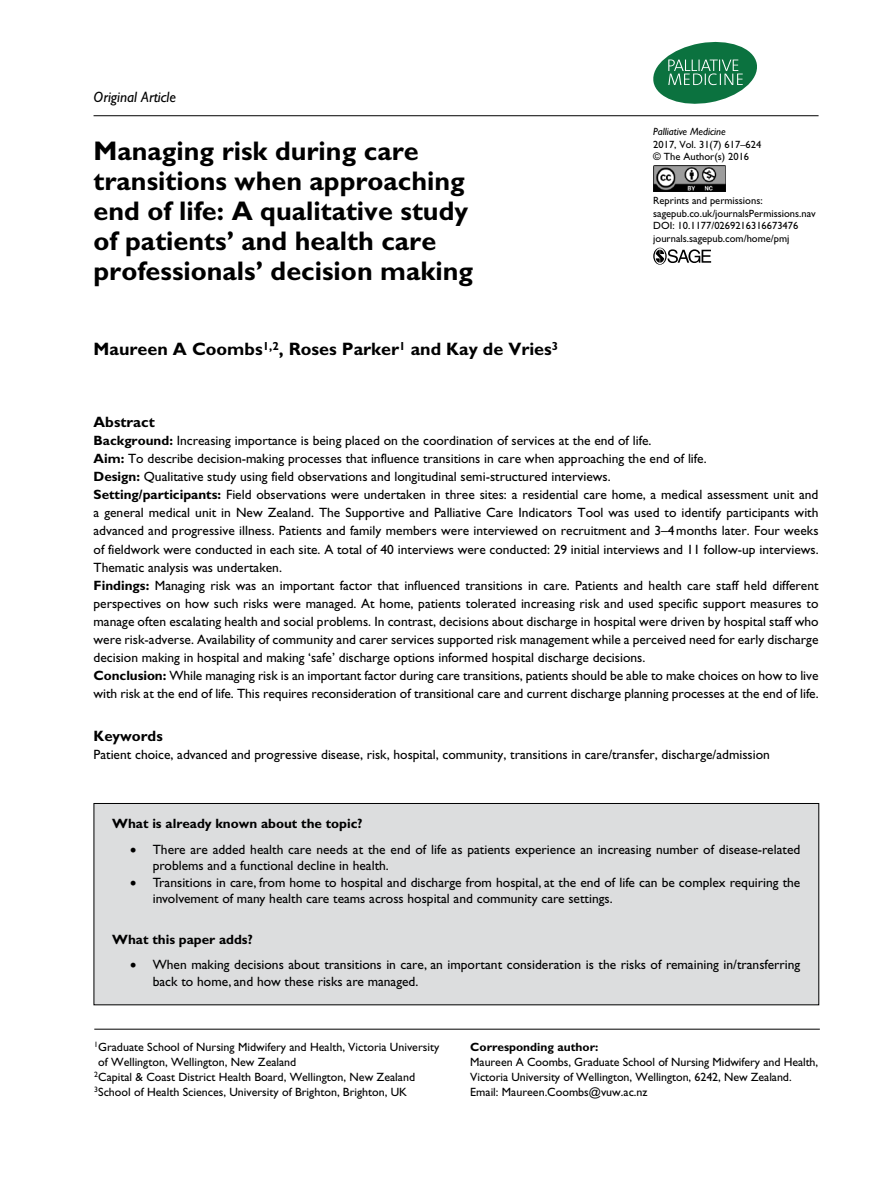
<style>
.page{position:relative;width:893px;height:1191px;background:#fff}
.page>*{position:absolute;margin:0;border:0;box-sizing:border-box;transform-origin:0 0}
.t1{font:700 27px/30px "Gill Sans Std";color:#000}
.t2{font:700 18px "Gill Sans Std";color:#000}
.t3{font:700 15px "Gill Sans Std";color:#000}
.t4{font:italic 15px "Gill Sans Std";color:#000}
.t5{font:13.5px/18px "Gill Sans Std";color:#000}
.t6{font:700 13.5px "Gill Sans Std";color:#000}
.t7{font:12px/15px "Gill Sans Std";color:#000}
.t8{font:700 12px "Gill Sans Std";color:#000}
.t9{font:10.5px/12.8px "Gill Sans Std";color:#000}
.t10{font:italic 10.5px "Gill Sans Std";color:#000}
.s1{font-weight:700}
</style>
<div class="page">
<svg style="left:653px;top:41px;width:104px;height:63px"></svg>
<img style="left:653px;top:166px;width:73px;height:25px">
<svg style="left:653px;top:248px;width:58px;height:17px"></svg>
<hr style="left:94px;top:115px;width:725px;height:1px;background:#000">
<hr style="left:94px;top:1029px;width:726px;height:1px;background:#000">
<div style="left:94px;top:803px;width:725px;height:201px;background:#dcddde"></div>
<div style="left:94px;top:803px;width:725px;height:202px;border:1px solid #000"></div>
<p class="t4" style="left:94px;top:88px;width:84px">Original Article</p>
<h1 class="t1" style="left:94px;top:136px;width:381px">Managing risk during care transitions when approaching end of life: A qualitative study of patients’ and health care professionals’ decision making</h1>
<h2 class="t2" style="left:94px;top:339px;width:466px">Maureen A Coombs<sup>1,2</sup>, Roses Parker<sup>1</sup> and Kay de Vries<sup>3</sup></h2>
<p class="t10" style="left:653px;top:125px;width:74px">Palliative Medicine</p>
<p class="t9" style="left:653px;top:138px;width:110px">2017, Vol. 31(7) 617–624 © The Author(s) 2016</p>
<p class="t9" style="left:653px;top:194px;width:164px">Reprints and permissions: sagepub.co.uk/journalsPermissions.nav DOI: 10.1177/0269216316673476 journals.sagepub.com/home/pmj</p>
<p class="t3" style="left:94px;top:413px;width:63px">Abstract</p>
<p class="t5" style="left:94px;top:432px;width:727px"><span class="s1">Background:</span> Increasing importance is being placed on the coordination of services at the end of life.<br><span class="s1">Aim:</span> To describe decision-making processes that influence transitions in care when approaching the end of life.<br><span class="s1">Design:</span> Qualitative study using field observations and longitudinal semi-structured interviews.<br><span class="s1">Setting/participants:</span> Field observations were undertaken in three sites: a residential care home, a medical assessment unit and a general medical unit in New Zealand. The Supportive and Palliative Care Indicators Tool was used to identify participants with advanced and progressive illness. Patients and family members were interviewed on recruitment and 3–4months later. Four weeks of fieldwork were conducted in each site. A total of 40 interviews were conducted: 29 initial interviews and 11 follow-up interviews.<br>Thematic analysis was undertaken.<br><span class="s1">Findings:</span> Managing risk was an important factor that influenced transitions in care. Patients and health care staff held different perspectives on how such risks were managed. At home, patients tolerated increasing risk and used specific support measures to manage often escalating health and social problems. In contrast, decisions about discharge in hospital were driven by hospital staff who were risk-adverse. Availability of community and carer services supported risk management while a perceived need for early discharge decision making in hospital and making ‘safe’ discharge options informed hospital discharge decisions.<br><span class="s1">Conclusion:</span> While managing risk is an important factor during care transitions, patients should be able to make choices on how to live with risk at the end of life. This requires reconsideration of transitional care and current discharge planning processes at the end of life.</p>
<p class="t3" style="left:94px;top:727px;width:71px">Keywords</p>
<p class="t5" style="left:94px;top:745px;width:678px">Patient choice, advanced and progressive disease, risk, hospital, community, transitions in care/transfer, discharge/admission</p>
<p class="t6" style="left:112px;top:815px;width:252px">What is already known about the topic?</p>
<p class="t5" style="left:153px;top:841px;width:649px;line-height:16.5px;text-indent:-23px">• There are added health care needs at the end of life as patients experience an increasing number of disease-related problems and a functional decline in health.</p>
<p class="t5" style="left:153px;top:874px;width:649px;line-height:16.5px;text-indent:-23px">• Transitions in care, from home to hospital and discharge from hospital, at the end of life can be complex requiring the involvement of many health care teams across hospital and community care settings.</p>
<p class="t6" style="left:112px;top:931px;width:142px">What this paper adds?</p>
<p class="t5" style="left:153px;top:956px;width:649px;line-height:16.5px;text-indent:-23px">• When making decisions about transitions in care, an important consideration is the risks of remaining in/transferring back to home, and how these risks are managed.</p>
<p class="t7" style="left:94px;top:1039px;width:346px"><sup>1</sup>Graduate School of Nursing Midwifery and Health, Victoria University</p>
<p class="t7" style="left:98px;top:1054px;width:200px">of Wellington, Wellington, New Zealand</p>
<p class="t7" style="left:94px;top:1069px;width:322px"><sup>2</sup>Capital &amp; Coast District Health Board, Wellington, New Zealand</p>
<p class="t7" style="left:94px;top:1084px;width:314px"><sup>3</sup>School of Health Sciences, University of Brighton, Brighton, UK</p>
<p class="t8" style="left:470px;top:1039px;width:130px">Corresponding author:</p>
<p class="t7" style="left:470px;top:1054px;width:349px">Maureen A Coombs, Graduate School of Nursing Midwifery and Health,<br>Victoria University of Wellington, Wellington, 6242, New Zealand.<br>Email: Maureen.Coombs@vuw.ac.nz</p>
</div>
